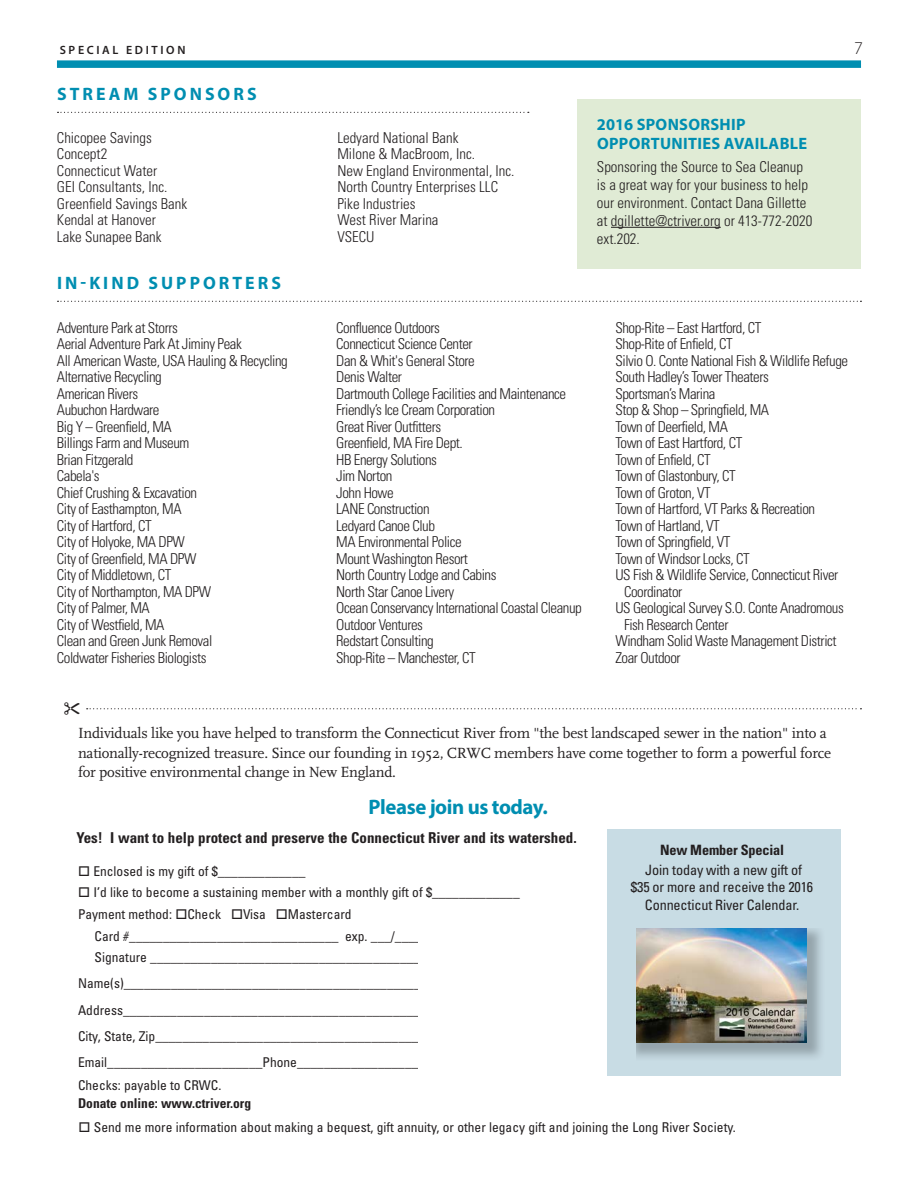
<style>
.page{position:relative;width:918px;height:1188px;background:#fff}
.page>*{position:absolute;margin:0;border:0;box-sizing:border-box;transform-origin:0 0}
.t1{font:700 21px "Myriad Pro";letter-spacing:-.02em;color:#008eb1}
.t2{font:700 18px "Myriad Pro";letter-spacing:.17em;color:#008eb1}
.t3{font:300 18px "Myriad Pro";color:#231f20}
.t4{font:700 16.5px/19.8px "Myriad Pro";letter-spacing:.02em;color:#008eb1}
.t5{font:15.3px/19.5px "Scala";letter-spacing:-.015em;color:#231f20}
.t6{font:300 condensed 15px/16.5px "Univers";letter-spacing:-.03em;color:#231f20}
.t7{font:300 condensed 15px/16.5px "Univers";color:#231f20}
.t8{font:700 condensed 15px "Univers";color:#231f20}
.t9{font:condensed 14.25px/17.1px "Univers";letter-spacing:-.01em;color:#231f20;text-align:center}
.t10{font:700 condensed 14.25px "Univers";letter-spacing:-.01em;color:#231f20}
.t11{font:condensed 13.5px/26.1px "Univers";color:#231f20}
.t12{font:700 condensed 13.5px "Univers";color:#231f20}
.t13{font:600 12px "Myriad Pro";letter-spacing:.22em;color:#231f20}
</style>
<div class="page">
<div style="left:57px;top:60px;width:804px;height:8px;background:#008eb1"></div>
<svg style="left:58px;top:112px;width:471px;height:1px"></svg>
<svg style="left:58px;top:301px;width:803px;height:1px"></svg>
<div style="left:578px;top:99px;width:283px;height:169px;background:#e0ebd5"></div>
<hr style="left:611px;top:227px;width:110px;height:1px;background:#231f20">
<svg style="left:87px;top:708px;width:774px;height:1px"></svg>
<div style="left:608px;top:829px;width:233px;height:246px;background:#c8dce4"></div>
<img style="left:636px;top:928px;width:185px;height:130px">
<img style="left:636px;top:928px;width:170px;height:114px">
<p class="t13" style="left:60px;top:43px;width:127px">SPECIAL EDITION</p>
<p class="t3" style="left:854px;top:37px;width:10px">7</p>
<p class="t2" style="left:57px;top:88px;width:201px">STREAM SPONSORS</p>
<p class="t7" style="left:57px;top:131px;width:132px">Chicopee Savings<br>Concept2<br>Connecticut Water<br>GEI Consultants, Inc.<br>Greenfield Savings Bank<br>Kendal at Hanover<br>Lake Sunapee Bank</p>
<p class="t7" style="left:337px;top:131px;width:179px">Ledyard National Bank<br>Milone &amp; MacBroom, Inc.<br>New England Environmental, Inc.<br>North Country Enterprises LLC<br>Pike Industries<br>West River Marina<br>VSECU</p>
<p class="t2" style="left:57px;top:276px;width:225px">IN-KIND SUPPORTERS</p>
<p class="t4" style="left:597px;top:115px;width:212px">2016 SPONSORSHIP<br>OPPORTUNITIES AVAILABLE</p>
<p class="t7" style="left:597px;top:159px;width:217px;line-height:18px">Sponsoring the Source to Sea Cleanup is a great way for your business to help our environment. Contact Dana Gillette at dgillette@ctriver.org or 413-772-2020 ext.202.</p>
<p class="t6" style="left:57px;top:321px;width:232px">Adventure Park at Storrs<br>Aerial Adventure Park At Jiminy Peak<br>All American Waste, USA Hauling &amp; Recycling<br>Alternative Recycling<br>American Rivers<br>Aubuchon Hardware<br>Big Y – Greenfield, MA<br>Billings Farm and Museum<br>Brian Fitzgerald<br>Cabela's<br>Chief Crushing &amp; Excavation<br>City of Easthampton, MA<br>City of Hartford, CT<br>City of Holyoke, MA DPW<br>City of Greenfield, MA DPW<br>City of Middletown, CT<br>City of Northampton, MA DPW<br>City of Palmer, MA<br>City of Westfield, MA<br>Clean and Green Junk Removal<br>Coldwater Fisheries Biologists</p>
<p class="t6" style="left:336px;top:321px;width:247px">Confluence Outdoors<br>Connecticut Science Center<br>Dan &amp; Whit's General Store<br>Denis Walter<br>Dartmouth College Facilities and Maintenance<br>Friendly’s Ice Cream Corporation<br>Great River Outfitters<br>Greenfield, MA Fire Dept.<br>HB Energy Solutions<br>Jim Norton<br>John Howe<br>LANE Construction<br>Ledyard Canoe Club<br>MA Environmental Police<br>Mount Washington Resort<br>North Country Lodge and Cabins<br>North Star Canoe Livery<br>Ocean Conservancy International Coastal Cleanup<br>Outdoor Ventures<br>Redstart Consulting<br>Shop-Rite – Manchester, CT</p>
<p class="t6" style="left:616px;top:321px;width:147px">Shop-Rite – East Hartford, CT</p>
<p class="t6" style="left:616px;top:337px;width:119px">Shop-Rite of Enfield, CT</p>
<p class="t6" style="left:616px;top:354px;width:234px">Silvio O. Conte National Fish &amp; Wildlife Refuge</p>
<p class="t6" style="left:616px;top:370px;width:155px">South Hadley’s Tower Theaters</p>
<p class="t6" style="left:616px;top:387px;width:101px">Sportsman’s Marina</p>
<p class="t6" style="left:616px;top:403px;width:155px">Stop &amp; Shop – Springfield, MA</p>
<p class="t6" style="left:616px;top:420px;width:114px">Town of Deerfield, MA</p>
<p class="t6" style="left:616px;top:436px;width:128px">Town of East Hartford, CT</p>
<p class="t6" style="left:616px;top:453px;width:97px">Town of Enfield, CT</p>
<p class="t6" style="left:616px;top:469px;width:122px">Town of Glastonbury, CT</p>
<p class="t6" style="left:616px;top:486px;width:97px">Town of Groton, VT</p>
<p class="t6" style="left:616px;top:502px;width:201px">Town of Hartford, VT Parks &amp; Recreation</p>
<p class="t6" style="left:616px;top:519px;width:106px">Town of Hartland, VT</p>
<p class="t6" style="left:616px;top:535px;width:116px">Town of Springfield, VT</p>
<p class="t6" style="left:616px;top:552px;width:136px">Town of Windsor Locks, CT</p>
<p class="t6" style="left:616px;top:568px;width:224px">US Fish &amp; Wildlife Service, Connecticut River</p>
<p class="t6" style="left:624px;top:585px;width:60px">Coordinator</p>
<p class="t6" style="left:616px;top:601px;width:230px">US Geological Survey S.O. Conte Anadromous</p>
<p class="t6" style="left:624px;top:618px;width:106px">Fish Research Center</p>
<p class="t6" style="left:616px;top:634px;width:223px">Windham Solid Waste Management District</p>
<p class="t6" style="left:616px;top:651px;width:67px">Zoar Outdoor</p>
<p class="t5" style="left:78px;top:724px;width:755px">Individuals like you have helped to transform the Connecticut River from "the best landscaped sewer in the nation" into a nationally-recognized treasure. Since our founding in 1952, CRWC members have come together to form a powerful force for positive environmental change in New England.</p>
<h1 class="t1" style="left:369px;top:799px;width:181px">Please join us today.</h1>
<p class="t8" style="left:76px;top:832px;width:502px">Yes! I want to help protect and preserve the Connecticut River and its watershed.</p>
<p class="t11" style="left:93px;top:859px;width:214px">Enclosed is my gift of $_____________</p>
<p class="t11" style="left:93px;top:881px;width:428px">I’d like to become a sustaining member with a monthly gift of $_____________</p>
<p class="t11" style="left:78px;top:902px;width:145px">Payment method: Check</p>
<p class="t11" style="left:243px;top:902px;width:25px">Visa</p>
<p class="t11" style="left:95px;top:905px;width:329px;line-height:21.6px;text-indent:193px">Mastercard<br>Card #_______________________________ exp. ___/____<br>Signature ________________________________________</p>
<p class="t11" style="left:78px;top:972px;width:344px">Name(s)____________________________________________ Address____________________________________________ City, State, Zip_______________________________________ Email_______________________Phone__________________</p>
<p class="t11" style="left:78px;top:1073px;width:145px">Checks: payable to CRWC.</p>
<p class="t12" style="left:78px;top:1098px;width:175px">Donate online: www.ctriver.org</p>
<p class="t10" style="left:660px;top:845px;width:126px">New Member Special</p>
<p class="t9" style="left:631px;top:863px;width:184px">Join today with a new gift of<br>$35 or more and receive the 2016<br>Connecticut River Calendar.</p>
<p class="t11" style="left:94px;top:1115px;width:644px">Send me more information about making a bequest, gift annuity, or other legacy gift and joining the Long River Society.</p>
</div>
